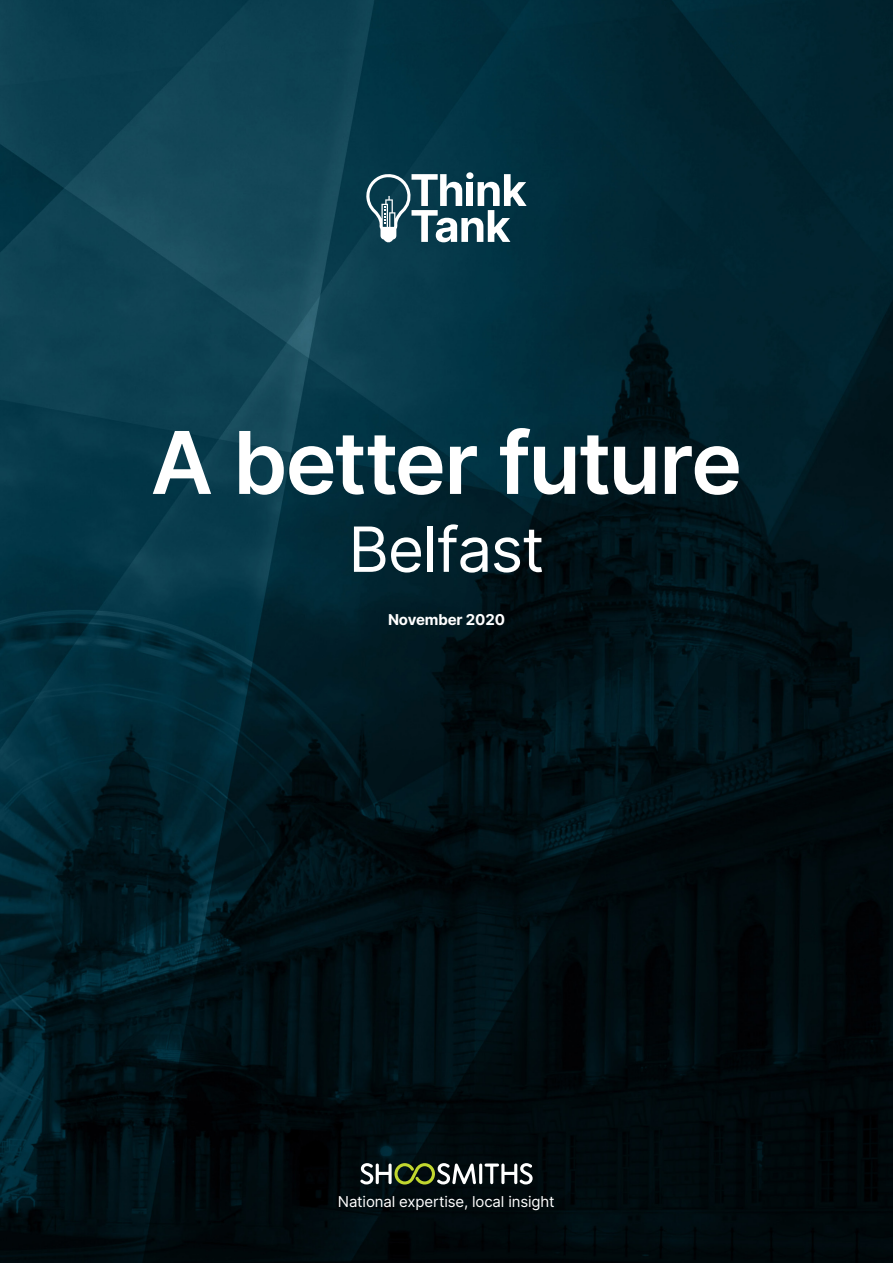
<style>
.page{position:relative;width:893px;height:1263px;background:#fff}
.page>*{position:absolute;margin:0;border:0;box-sizing:border-box;transform-origin:0 0}
.H2_-_29_-_Bold{font:600 86.55px "Inter";letter-spacing:-.03em;color:#fff}
.H2_-_29_-_Bold-2{font:62.25px "Inter";letter-spacing:-.02em;color:#fff}
.t1{font:15px "Inter";letter-spacing:-.01em;color:#fff}
.H6_-_14_-_Semi_Bold{font:700 15px "Inter";letter-spacing:-.01em;color:#fff}
</style>
<div class="page">
<img style="left:0;top:0;width:893px;height:1263px">
<svg style="left:365px;top:172px;width:162px;height:71px"></svg>
<hr style="left:479px;top:1163px;width:3px;height:21px;background:#fff;border-radius:2px">
<svg style="left:360px;top:1163px;width:116px;height:21px"></svg>
<svg style="left:485px;top:1163px;width:48px;height:21px"></svg>
<p class="H2_-_29_-_Bold" style="left:151px;top:399px;width:593px">A better future</p>
<p class="H2_-_29_-_Bold-2" style="left:348px;top:504px;width:198px">Belfast</p>
<p class="H6_-_14_-_Semi_Bold" style="left:388px;top:609px;width:118px">November 2020</p>
<p class="t1" style="left:338px;top:1191px;width:218px">National expertise, local insight</p>
</div>
